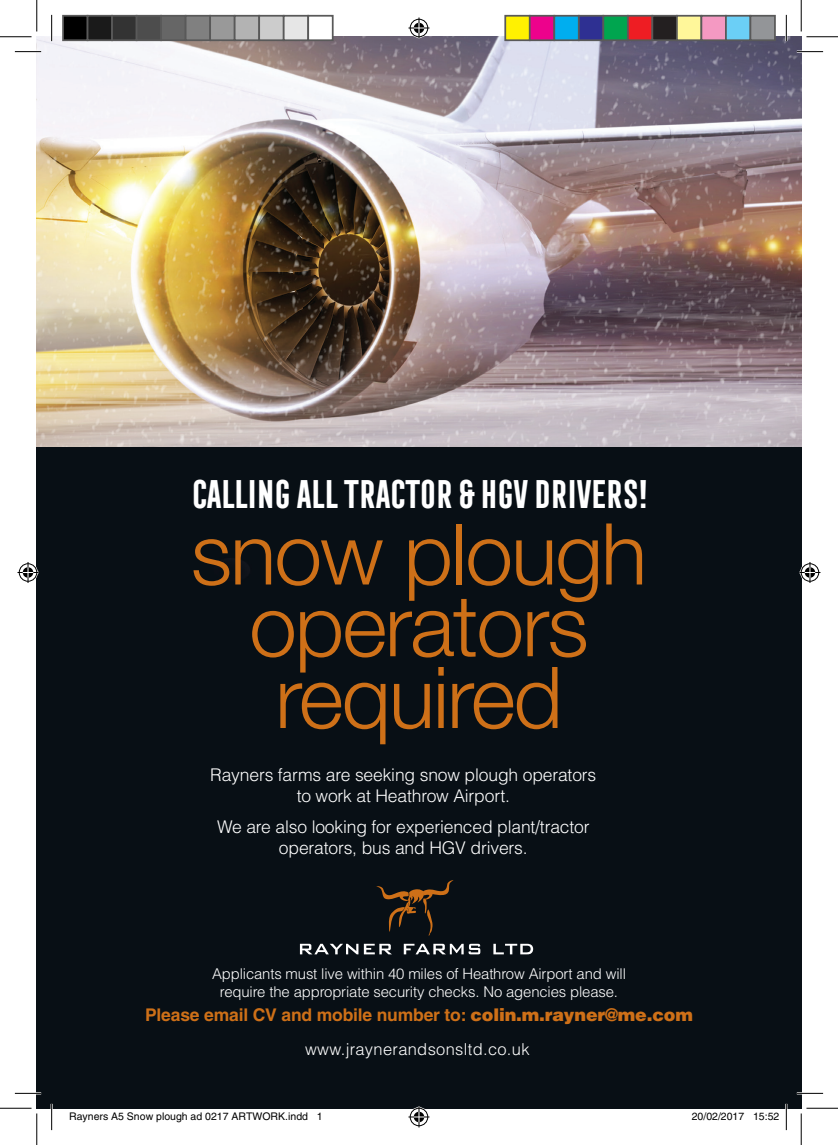
<style>
.page{position:relative;width:838px;height:1145px;background:#fff}
.page>*{position:absolute;margin:0;border:0;box-sizing:border-box;transform-origin:0 0}
.t1{font:300 85.4px/71.8px "Helvetica Neue";letter-spacing:-.02em;color:#ce7018;text-align:center}
.t2{font:700 36.75px "Frontage Condensed";letter-spacing:-.13em;color:#fff}
.t3{font:300 17.5px/21px "Helvetica";letter-spacing:-.01em;color:#fff;text-align:center}
.t4{font:700 17.5px "Helvetica";letter-spacing:-.01em;color:#ce7018}
.t5{font:300 16.45px "Helvetica";letter-spacing:.02em;color:#fff}
.t6{font:300 14.88px/17.5px "Helvetica";letter-spacing:-.01em;color:#fff;text-align:center}
.t7{font:10.5px "Helvetica";color:#000}
.s1{font-weight:900}
</style>
<div class="page">
<div style="left:37px;top:446px;width:764px;height:662px;background:#080f15"></div>
<svg style="left:376px;top:880px;width:77px;height:56px"></svg>
<svg style="left:300px;top:944px;width:233px;height:10px"></svg>
<img style="left:37px;top:37px;width:764px;height:409px">
<hr style="left:15px;top:51px;width:26px;height:2px;background:#fff">
<hr style="left:796px;top:51px;width:27px;height:2px;background:#fff">
<hr style="left:15px;top:1092px;width:26px;height:2px;background:#fff">
<hr style="left:796px;top:1092px;width:27px;height:2px;background:#fff">
<hr style="left:51px;top:15px;width:2px;height:26px;background:#fff">
<hr style="left:51px;top:1104px;width:2px;height:26px;background:#fff">
<hr style="left:785px;top:15px;width:2px;height:26px;background:#fff">
<hr style="left:785px;top:1104px;width:2px;height:26px;background:#fff">
<svg style="left:15px;top:51px;width:26px;height:1px"></svg>
<svg style="left:796px;top:51px;width:27px;height:1px"></svg>
<svg style="left:15px;top:1093px;width:26px;height:1px"></svg>
<svg style="left:796px;top:1093px;width:27px;height:1px"></svg>
<svg style="left:51px;top:15px;width:1px;height:26px"></svg>
<svg style="left:51px;top:1104px;width:1px;height:26px"></svg>
<svg style="left:786px;top:15px;width:1px;height:26px"></svg>
<svg style="left:786px;top:1104px;width:1px;height:26px"></svg>
<hr style="left:0;top:36px;width:32px;height:1px;background:#000">
<hr style="left:806px;top:36px;width:31px;height:1px;background:#000">
<hr style="left:0;top:1108px;width:32px;height:1px;background:#000">
<hr style="left:806px;top:1108px;width:31px;height:1px;background:#000">
<hr style="left:36px;top:0;width:1px;height:31px;background:#000">
<hr style="left:36px;top:1113px;width:1px;height:32px;background:#000">
<hr style="left:800px;top:0;width:1px;height:31px;background:#000">
<hr style="left:800px;top:1113px;width:1px;height:32px;background:#000">
<svg style="left:408px;top:18px;width:21px;height:21px"></svg>
<svg style="left:408px;top:1106px;width:21px;height:21px"></svg>
<svg style="left:18px;top:562px;width:21px;height:21px"></svg>
<svg style="left:799px;top:562px;width:21px;height:21px"></svg>
<div style="left:63px;top:16px;width:25px;height:24px;background:#000"></div>
<div style="left:62px;top:15px;width:26px;height:26px;border:2px solid #595959"></div>
<div style="left:88px;top:16px;width:24px;height:24px;background:#1a1a1a"></div>
<div style="left:87px;top:15px;width:26px;height:26px;border:2px solid #595959"></div>
<div style="left:112px;top:16px;width:25px;height:24px;background:#333"></div>
<div style="left:111px;top:15px;width:26px;height:26px;border:2px solid #595959"></div>
<div style="left:137px;top:16px;width:24px;height:24px;background:#4d4d4d"></div>
<div style="left:136px;top:15px;width:26px;height:26px;border:2px solid #595959"></div>
<div style="left:161px;top:16px;width:25px;height:24px;background:#666"></div>
<div style="left:160px;top:15px;width:26px;height:26px;border:2px solid #595959"></div>
<div style="left:186px;top:16px;width:24px;height:24px;background:#808080"></div>
<div style="left:185px;top:15px;width:26px;height:26px;border:2px solid #595959"></div>
<div style="left:210px;top:16px;width:25px;height:24px;background:#999"></div>
<div style="left:209px;top:15px;width:26px;height:26px;border:2px solid #595959"></div>
<div style="left:235px;top:16px;width:24px;height:24px;background:#b3b3b3"></div>
<div style="left:234px;top:15px;width:26px;height:26px;border:2px solid #595959"></div>
<div style="left:259px;top:16px;width:25px;height:24px;background:#ccc"></div>
<div style="left:258px;top:15px;width:26px;height:26px;border:2px solid #595959"></div>
<div style="left:284px;top:16px;width:24px;height:24px;background:#e6e6e6"></div>
<div style="left:283px;top:15px;width:26px;height:26px;border:2px solid #595959"></div>
<div style="left:308px;top:16px;width:25px;height:24px;background:#fff"></div>
<div style="left:307px;top:15px;width:26px;height:26px;border:2px solid #595959"></div>
<div style="left:505px;top:16px;width:24px;height:24px;background:#fff101"></div>
<div style="left:504px;top:15px;width:26px;height:26px;border:2px solid #595959"></div>
<div style="left:529px;top:16px;width:25px;height:24px;background:#ed028c"></div>
<div style="left:529px;top:15px;width:26px;height:26px;border:2px solid #595959"></div>
<div style="left:554px;top:16px;width:24px;height:24px;background:#00aeef"></div>
<div style="left:553px;top:15px;width:26px;height:26px;border:2px solid #595959"></div>
<div style="left:578px;top:16px;width:25px;height:24px;background:#2e3092"></div>
<div style="left:578px;top:15px;width:26px;height:26px;border:2px solid #595959"></div>
<div style="left:603px;top:16px;width:24px;height:24px;background:#00a54f"></div>
<div style="left:602px;top:15px;width:26px;height:26px;border:2px solid #595959"></div>
<div style="left:627px;top:16px;width:25px;height:24px;background:#ee1d23"></div>
<div style="left:627px;top:15px;width:26px;height:26px;border:2px solid #595959"></div>
<div style="left:652px;top:16px;width:24px;height:24px;background:#231f20"></div>
<div style="left:651px;top:15px;width:26px;height:26px;border:2px solid #595959"></div>
<div style="left:676px;top:16px;width:25px;height:24px;background:#fff79a"></div>
<div style="left:676px;top:15px;width:26px;height:26px;border:2px solid #595959"></div>
<div style="left:701px;top:16px;width:24px;height:24px;background:#f499c2"></div>
<div style="left:700px;top:15px;width:26px;height:26px;border:2px solid #595959"></div>
<div style="left:725px;top:16px;width:25px;height:24px;background:#6bcff6"></div>
<div style="left:725px;top:15px;width:26px;height:26px;border:2px solid #595959"></div>
<div style="left:750px;top:16px;width:24px;height:24px;background:#939598"></div>
<div style="left:749px;top:15px;width:26px;height:26px;border:2px solid #595959"></div>
<svg style="left:69px;top:1108px;width:239px;height:1px"></svg>
<h2 class="t2" style="left:189px;top:473px;width:462px">CALLING ALL TRACTOR &amp; HGV DRIVERS!</h2>
<h1 class="t1" style="left:191px;top:516px;width:457px">snow plough operators required</h1>
<p class="t3" style="left:210px;top:764px;width:387px">Rayners farms are seeking snow plough operators to work at Heathrow Airport.</p>
<p class="t3" style="left:217px;top:816px;width:374px">We are also looking for experienced plant/tractor operators, bus and HGV drivers.</p>
<p class="t6" style="left:212px;top:965px;width:415px">Applicants must live within 40 miles of Heathrow Airport and will require the appropriate security checks. No agencies please.</p>
<p class="t4" style="left:145px;top:1004px;width:549px">Please email CV and mobile number to: <span class="s1">colin.m.rayner@me.com</span></p>
<p class="t5" style="left:305px;top:1039px;width:226px">www.jraynerandsonsltd.co.uk</p>
<p class="t7" style="left:69px;top:1110px;width:255px">Rayners A5 Snow plough ad 0217 ARTWORK.indd 1</p>
<p class="t7" style="left:691px;top:1110px;width:89px">20/02/2017 15:52</p>
</div>
